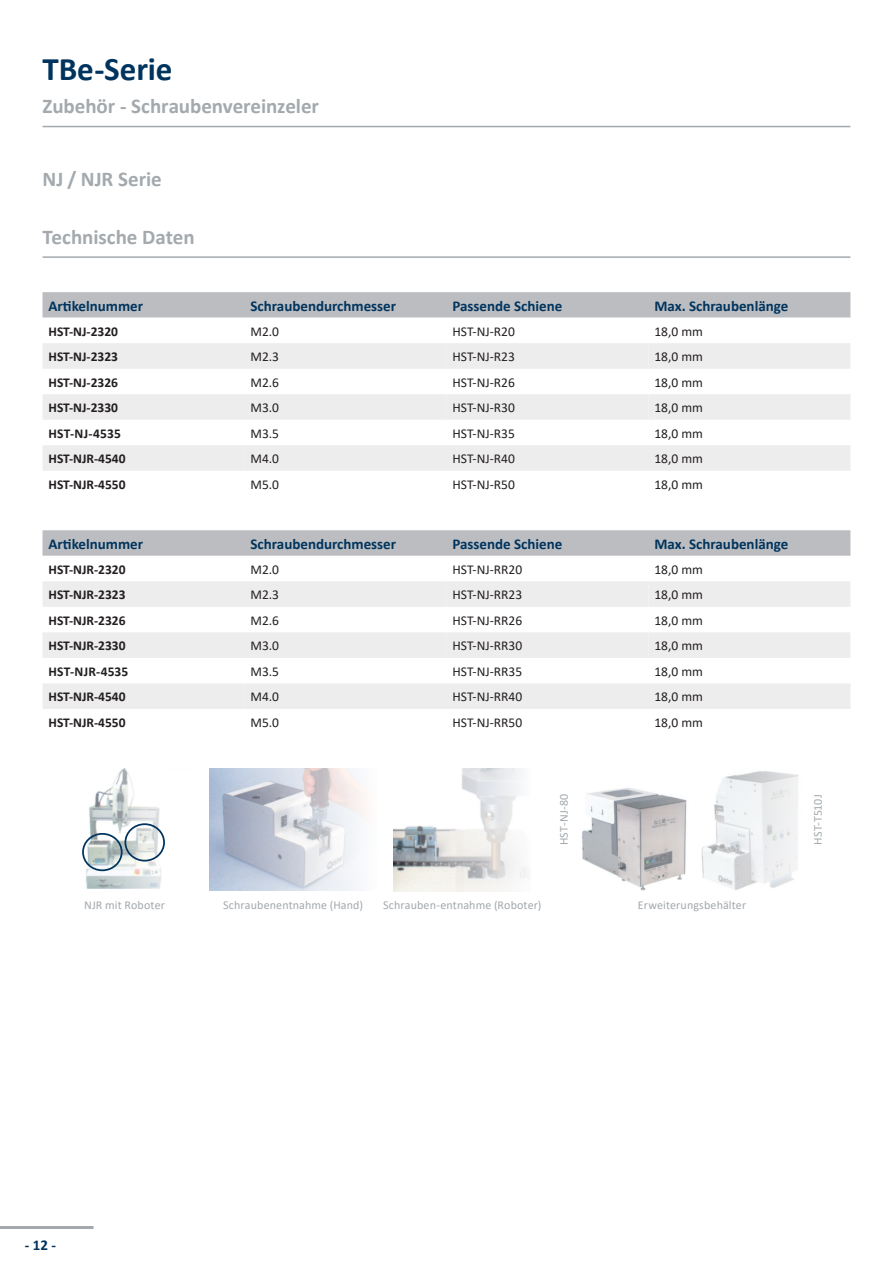
<style>
.page{position:relative;width:893px;height:1263px;background:#fff}
.page>*{position:absolute;margin:0;border:0;box-sizing:border-box;transform-origin:0 0}
.t1{font:700 33px "Calibri";letter-spacing:-.005em;color:#00345e}
.t2{font:700 21px "Calibri";letter-spacing:-.005em;color:#a3a9ad}
.t3{font:700 15px "Calibri";color:#00345e}
.t4{font:13.5px "Calibri";color:#231f20}
.t5{font:700 13.5px "Calibri";color:#231f20}
.t6{font:12px "Calibri";letter-spacing:.01em;color:#a3a9ad}
</style>
<div class="page">
<hr style="left:0;top:1226px;width:94px;height:3px;background:#a3a9ad">
<hr style="left:43px;top:126px;width:807px;height:1px;background:#a3a9ad">
<hr style="left:43px;top:256px;width:807px;height:2px;background:#a3a9ad">
<svg style="left:43px;top:292px;width:807px;height:26px"></svg>
<svg style="left:648px;top:343px;width:202px;height:128px;fill:#eeedee"></svg>
<svg style="left:43px;top:343px;width:605px;height:128px;fill:#eeedee"></svg>
<svg style="left:43px;top:530px;width:807px;height:26px"></svg>
<svg style="left:648px;top:581px;width:202px;height:128px;fill:#eeedee"></svg>
<svg style="left:43px;top:581px;width:605px;height:128px;fill:#eeedee"></svg>
<img style="left:209px;top:768px;width:157px;height:123px">
<img style="left:394px;top:768px;width:133px;height:124px">
<img style="left:82px;top:768px;width:83px;height:121px">
<div style="left:124px;top:823px;width:41px;height:38px;border:2px solid #00345e;border-radius:50%"></div>
<div style="left:82px;top:833px;width:41px;height:38px;border:2px solid #00345e;border-radius:50%"></div>
<img style="left:582px;top:771px;width:217px;height:120px">
<p class="t1" style="left:43px;top:46px;width:131px">TBe-Serie</p>
<p class="t2" style="left:43px;top:91px;width:278px">Zubehör - Schraubenvereinzeler</p>
<p class="t2" style="left:43px;top:164px;width:121px">NJ / NJR Serie</p>
<p class="t2" style="left:43px;top:222px;width:154px">Technische Daten</p>
<p class="t3" style="left:49px;top:295px;width:96px">Artikelnummer</p>
<p class="t3" style="left:250px;top:295px;width:147px">Schraubendurchmesser</p>
<p class="t3" style="left:452px;top:295px;width:111px">Passende Schiene</p>
<p class="t3" style="left:654px;top:295px;width:135px">Max. Schraubenlänge</p>
<p class="t5" style="left:49px;top:321px;width:71px">HST-NJ-2320</p>
<p class="t4" style="left:250px;top:322px;width:30px">M2.0</p>
<p class="t4" style="left:452px;top:322px;width:64px">HST-NJ-R20</p>
<p class="t4" style="left:654px;top:322px;width:50px">18,0 mm</p>
<p class="t5" style="left:49px;top:347px;width:71px">HST-NJ-2323</p>
<p class="t4" style="left:250px;top:347px;width:30px">M2.3</p>
<p class="t4" style="left:452px;top:347px;width:64px">HST-NJ-R23</p>
<p class="t4" style="left:654px;top:347px;width:50px">18,0 mm</p>
<p class="t5" style="left:49px;top:372px;width:71px">HST-NJ-2326</p>
<p class="t4" style="left:250px;top:373px;width:30px">M2.6</p>
<p class="t4" style="left:452px;top:373px;width:64px">HST-NJ-R26</p>
<p class="t4" style="left:654px;top:373px;width:50px">18,0 mm</p>
<p class="t5" style="left:49px;top:398px;width:71px">HST-NJ-2330</p>
<p class="t4" style="left:250px;top:398px;width:30px">M3.0</p>
<p class="t4" style="left:452px;top:398px;width:64px">HST-NJ-R30</p>
<p class="t4" style="left:654px;top:398px;width:50px">18,0 mm</p>
<p class="t5" style="left:49px;top:423px;width:74px">HST-NJ-4535</p>
<p class="t4" style="left:250px;top:424px;width:30px">M3.5</p>
<p class="t4" style="left:452px;top:424px;width:64px">HST-NJ-R35</p>
<p class="t4" style="left:654px;top:424px;width:50px">18,0 mm</p>
<p class="t5" style="left:49px;top:449px;width:79px">HST-NJR-4540</p>
<p class="t4" style="left:250px;top:449px;width:30px">M4.0</p>
<p class="t4" style="left:452px;top:449px;width:64px">HST-NJ-R40</p>
<p class="t4" style="left:654px;top:449px;width:50px">18,0 mm</p>
<p class="t5" style="left:49px;top:475px;width:79px">HST-NJR-4550</p>
<p class="t4" style="left:250px;top:475px;width:30px">M5.0</p>
<p class="t4" style="left:452px;top:475px;width:64px">HST-NJ-R50</p>
<p class="t4" style="left:654px;top:475px;width:50px">18,0 mm</p>
<p class="t3" style="left:49px;top:533px;width:96px">Artikelnummer</p>
<p class="t3" style="left:250px;top:533px;width:147px">Schraubendurchmesser</p>
<p class="t3" style="left:452px;top:533px;width:111px">Passende Schiene</p>
<p class="t3" style="left:654px;top:533px;width:135px">Max. Schraubenlänge</p>
<p class="t5" style="left:49px;top:560px;width:79px">HST-NJR-2320</p>
<p class="t4" style="left:250px;top:560px;width:30px">M2.0</p>
<p class="t4" style="left:452px;top:560px;width:71px">HST-NJ-RR20</p>
<p class="t4" style="left:654px;top:560px;width:50px">18,0 mm</p>
<p class="t5" style="left:49px;top:585px;width:79px">HST-NJR-2323</p>
<p class="t4" style="left:250px;top:585px;width:30px">M2.3</p>
<p class="t4" style="left:452px;top:585px;width:71px">HST-NJ-RR23</p>
<p class="t4" style="left:654px;top:585px;width:50px">18,0 mm</p>
<p class="t5" style="left:49px;top:611px;width:79px">HST-NJR-2326</p>
<p class="t4" style="left:250px;top:611px;width:30px">M2.6</p>
<p class="t4" style="left:452px;top:611px;width:71px">HST-NJ-RR26</p>
<p class="t4" style="left:654px;top:611px;width:50px">18,0 mm</p>
<p class="t5" style="left:49px;top:636px;width:79px">HST-NJR-2330</p>
<p class="t4" style="left:250px;top:636px;width:30px">M3.0</p>
<p class="t4" style="left:452px;top:636px;width:71px">HST-NJ-RR30</p>
<p class="t4" style="left:654px;top:636px;width:50px">18,0 mm</p>
<p class="t5" style="left:49px;top:662px;width:81px">HST-NJR-4535</p>
<p class="t4" style="left:250px;top:662px;width:30px">M3.5</p>
<p class="t4" style="left:452px;top:662px;width:71px">HST-NJ-RR35</p>
<p class="t4" style="left:654px;top:662px;width:50px">18,0 mm</p>
<p class="t5" style="left:49px;top:687px;width:79px">HST-NJR-4540</p>
<p class="t4" style="left:250px;top:687px;width:30px">M4.0</p>
<p class="t4" style="left:452px;top:687px;width:71px">HST-NJ-RR40</p>
<p class="t4" style="left:654px;top:687px;width:50px">18,0 mm</p>
<p class="t5" style="left:49px;top:713px;width:79px">HST-NJR-4550</p>
<p class="t4" style="left:250px;top:713px;width:30px">M5.0</p>
<p class="t4" style="left:452px;top:713px;width:71px">HST-NJ-RR50</p>
<p class="t4" style="left:654px;top:713px;width:50px">18,0 mm</p>
<p class="t6" style="left:555px;top:845px;width:53px;rotate:-90deg">HST-NJ-80</p>
<p class="t6" style="left:810px;top:845px;width:52px;rotate:-90deg">HST-T510J</p>
<p class="t6" style="left:84px;top:897px;width:82px">NJR mit Roboter</p>
<p class="t6" style="left:223px;top:897px;width:142px">Schraubenentnahme (Hand)</p>
<p class="t6" style="left:383px;top:897px;width:160px">Schrauben-entnahme (Roboter)</p>
<p class="t6" style="left:638px;top:897px;width:110px">Erweiterungsbehälter</p>
<p class="t3" style="left:25px;top:1235px;width:33px">- 12 -</p>
</div>
